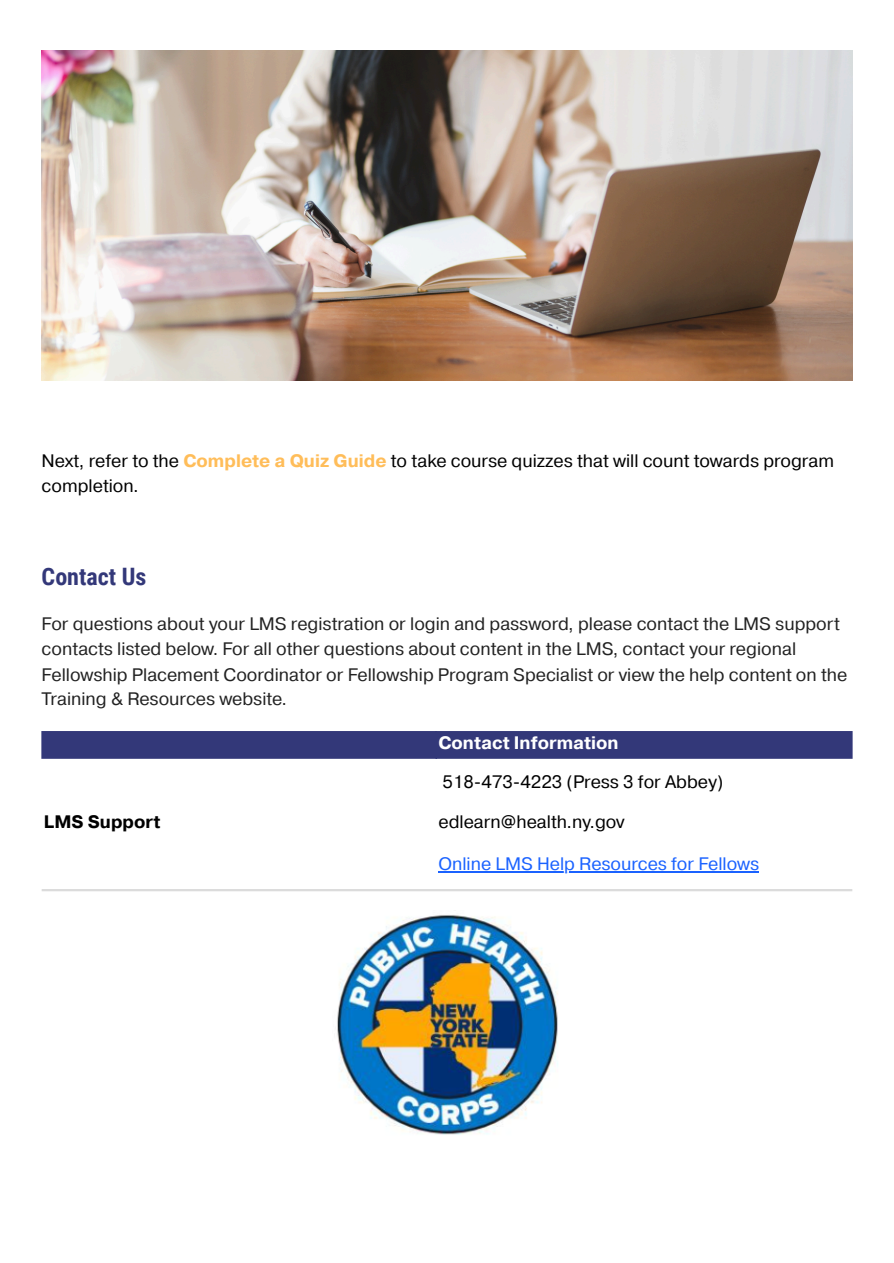
<style>
.page{position:relative;width:894px;height:1263px;background:#fff}
.page>*{position:absolute;margin:0;border:0;box-sizing:border-box;transform-origin:0 0}
.t1{font:700 24px "Roboto Condensed";color:#333879}
.t2{font:18px/25.2px "Pragmatica";color:#222}
.t3{font:18px/24.8px "Pragmatica";color:#000}
.t4{font:18px "Pragmatica";color:#1a62ff}
.t5{font:700 18px "Pragmatica";color:#fff}
.t6{font:700 18px "Pragmatica";color:#000}
.s1{font-weight:700;color:#ffbd59}
</style>
<div class="page">
<img style="left:42px;top:51px;width:810px;height:329px">
<div style="left:42px;top:731px;width:810px;height:28px;background:#333879"></div>
<hr style="left:438px;top:871px;width:321px;height:1px;background:#1a62ff">
<hr style="left:42px;top:889px;width:810px;height:2px;background:#dbdbdb">
<img style="left:337px;top:915px;width:221px;height:220px">
<p class="t3" style="left:42px;top:449px;width:793px">Next, refer to the <span class="s1">Complete a Quiz Guide</span> to take course quizzes that will count towards program completion.</p>
<h1 class="t1" style="left:42px;top:563px;width:106px">Contact Us</h1>
<p class="t2" style="left:42px;top:612px;width:807px">For questions about your LMS registration or login and password, please contact the LMS support contacts listed below. For all other questions about content in the LMS, contact your regional Fellowship Placement Coordinator or Fellowship Program Specialist or view the help content on the Training &amp; Resources website.</p>
<p class="t5" style="left:438px;top:731px;width:182px">Contact Information</p>
<p class="t6" style="left:44px;top:810px;width:118px">LMS Support</p>
<p class="t3" style="left:442px;top:770px;width:282px">518-473-4223 (Press 3 for Abbey)</p>
<p class="t3" style="left:438px;top:810px;width:188px">edlearn@health.ny.gov</p>
<p class="t4" style="left:438px;top:852px;width:322px">Online LMS Help Resources for Fellows</p>
</div>
